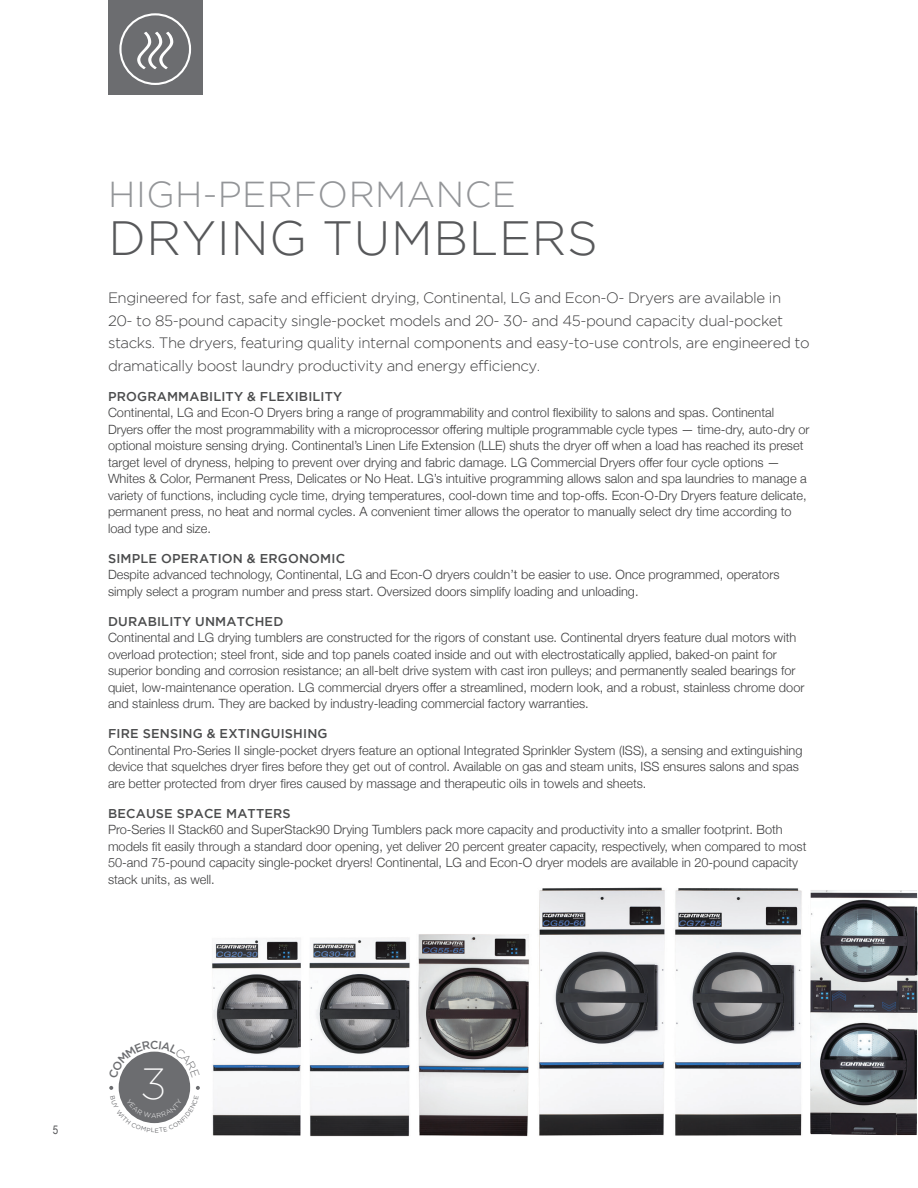
<style>
.page{position:relative;width:918px;height:1188px;background:#fff}
.page>*{position:absolute;margin:0;border:0;box-sizing:border-box;transform-origin:0 0}
.Title_2{font:300 48px "Gotham";letter-spacing:.015em;color:#57585a}
.t1{font:200 43.5px "Gotham";color:#fff}
.Title_1{font:300 36px "Gotham";letter-spacing:.015em;color:#939598}
.First_Pargraph{font:300 15px/22.5px "Gotham";letter-spacing:-.03em;color:#3e3e3f}
.Paragraph_Copy{font:300 12.75px/16.5px "Helvetica Neue";color:#3e3e3f}
.subtitle_2{font:500 12.75px "Gotham";letter-spacing:.015em;color:#4b4c4d}
.t2{font:12px "Arial Narrow";color:#57585a}
</style>
<div class="page">
<img style="left:212px;top:887px;width:590px;height:250px">
<div style="left:108px;top:0;width:94px;height:94px;background:#6c6d70"></div>
<div style="left:119px;top:13px;width:72px;height:71px;border:2px solid #fff;border-radius:50%"></div>
<svg style="left:137px;top:32px;width:36px;height:37px"></svg>
<img style="left:810px;top:890px;width:108px;height:245px">
<div style="left:119px;top:1052px;width:71px;height:71px;background:#6c6d70;border-radius:50%"></div>
<svg style="left:119px;top:1051px;width:70px;height:28px"></svg>
<svg style="left:109px;top:1086px;width:91px;height:38px"></svg>
<p class="Title_1" style="left:108px;top:175px;width:409px">HIGH-PERFORMANCE</p>
<p class="Title_2" style="left:108px;top:212px;width:491px">DRYING TUMBLERS</p>
<p class="First_Pargraph" style="left:108px;top:287px;width:703px">Engineered for fast, safe and efficient drying, Continental, LG and Econ-O- Dryers are available in 20- to 85-pound capacity single-pocket models and 20- 30- and 45-pound capacity dual-pocket stacks. The dryers, featuring quality internal components and easy-to-use controls, are engineered to dramatically boost laundry productivity and energy efficiency.</p>
<p class="subtitle_2" style="left:108px;top:389px;width:236px">PROGRAMMABILITY &amp; FLEXIBILITY</p>
<p class="Paragraph_Copy" style="left:108px;top:404px;width:703px">Continental, LG and Econ-O Dryers bring a range of programmability and control flexibility to salons and spas. Continental Dryers offer the most programmability with a microprocessor offering multiple programmable cycle types — time-dry, auto-dry or optional moisture sensing drying. Continental’s Linen Life Extension (LLE) shuts the dryer off when a load has reached its preset target level of dryness, helping to prevent over drying and fabric damage. LG Commercial Dryers offer four cycle options — Whites &amp; Color, Permanent Press, Delicates or No Heat. LG’s intuitive programming allows salon and spa laundries to manage a variety of functions, including cycle time, drying temperatures, cool-down time and top-offs. Econ-O-Dry Dryers feature delicate, permanent press, no heat and normal cycles. A convenient timer allows the operator to manually select dry time according to load type and size.</p>
<p class="subtitle_2" style="left:108px;top:551px;width:239px">SIMPLE OPERATION &amp; ERGONOMIC</p>
<p class="Paragraph_Copy" style="left:108px;top:566px;width:673px">Despite advanced technology, Continental, LG and Econ-O dryers couldn’t be easier to use. Once programmed, operators simply select a program number and press start. Oversized doors simplify loading and unloading.</p>
<p class="subtitle_2" style="left:108px;top:614px;width:177px">DURABILITY UNMATCHED</p>
<p class="Paragraph_Copy" style="left:108px;top:629px;width:698px">Continental and LG drying tumblers are constructed for the rigors of constant use. Continental dryers feature dual motors with overload protection; steel front, side and top panels coated inside and out with electrostatically applied, baked-on paint for superior bonding and corrosion resistance; an all-belt drive system with cast iron pulleys; and permanently sealed bearings for quiet, low-maintenance operation. LG commercial dryers offer a streamlined, modern look, and a robust, stainless chrome door and stainless drum. They are backed by industry-leading commercial factory warranties.</p>
<p class="subtitle_2" style="left:108px;top:727px;width:221px">FIRE SENSING &amp; EXTINGUISHING</p>
<p class="Paragraph_Copy" style="left:108px;top:741px;width:696px">Continental Pro-Series II single-pocket dryers feature an optional Integrated Sprinkler System (ISS), a sensing and extinguishing device that squelches dryer fires before they get out of control. Available on gas and steam units, ISS ensures salons and spas are better protected from dryer fires caused by massage and therapeutic oils in towels and sheets.</p>
<p class="subtitle_2" style="left:108px;top:806px;width:184px">BECAUSE SPACE MATTERS</p>
<p class="Paragraph_Copy" style="left:108px;top:821px;width:700px">Pro-Series II Stack60 and SuperStack90 Drying Tumblers pack more capacity and productivity into a smaller footprint. Both models fit easily through a standard door opening, yet deliver 20 percent greater capacity, respectively, when compared to most 50-and 75-pound capacity single-pocket dryers! Continental, LG and Econ-O dryer models are available in 20-pound capacity stack units, as well.</p>
<p class="t2" style="left:53px;top:1121px;width:7px">5</p>
<p class="t1" style="left:142px;top:1060px;width:26px">3</p>
</div>
